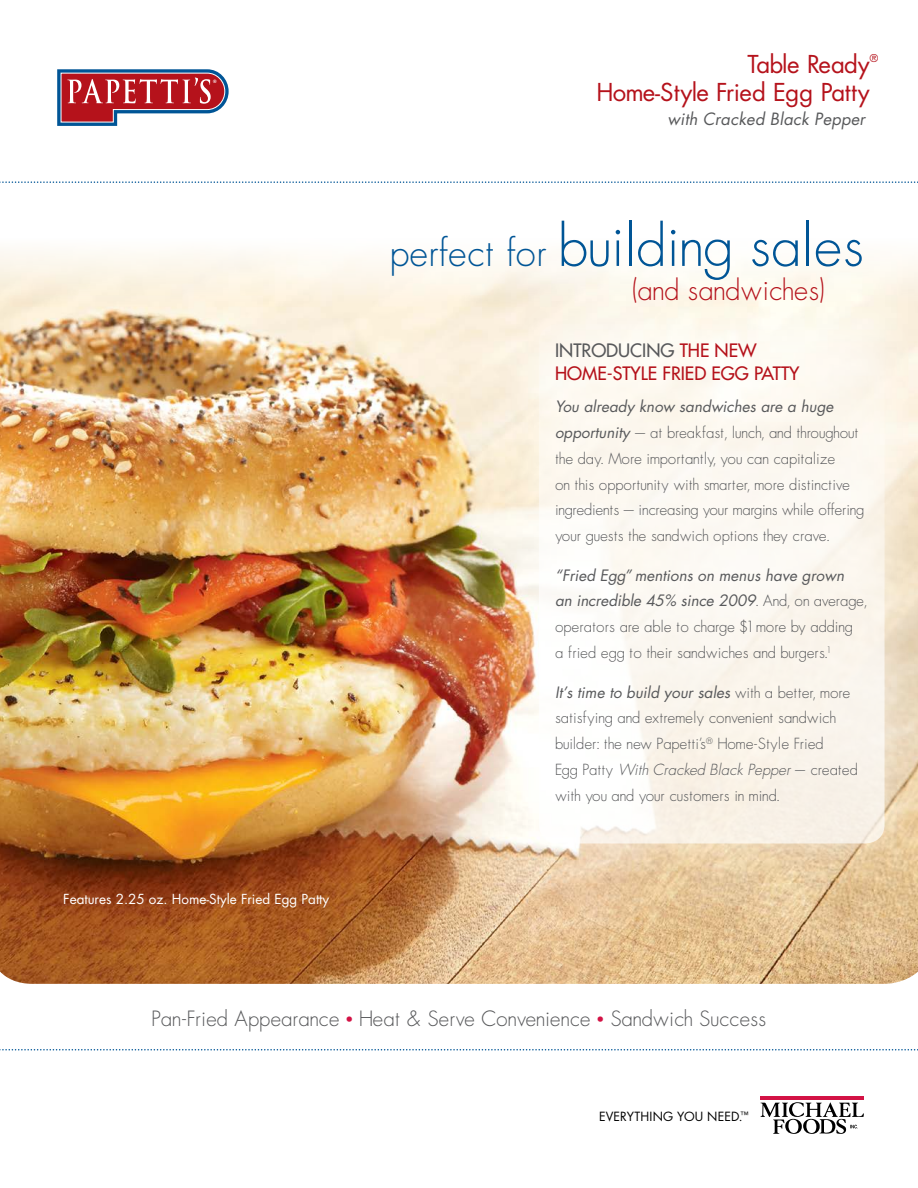
<style>
.page{position:relative;width:918px;height:1188px;background:#fff}
.page>*{position:absolute;margin:0;border:0;box-sizing:border-box;transform-origin:0 0}
.t1{font:300 56.25px "Futura";color:#005596}
.t2{font:300 28.2px "Futura";color:#b5121b}
.t3{font:24px "Futura";letter-spacing:-.02em;color:#b5121b}
.t4{font:24px "Futura";letter-spacing:-.04em;color:#b5121b}
.t5{font:300 21px "Futura";color:#58595b}
.t6{font:18px/22.5px "Futura";color:#b5121b}
.t7{font:italic 16.5px "Futura";letter-spacing:.01em;color:#58595b}
.t8{font:300 15.3px/25.8px "Futura";color:#58595b}
.t9{font:13.5px "Futura";color:#fff}
.t10{font:12.3px "Futura";letter-spacing:.015em;color:#000}
.t11{font:10.5px "Futura";color:#b5121b}
.t12{font:700 4.65px "Helvetica";color:#fff}
.s1{font-size:37.2px}
.s2{color:#58595b}
.s3{font-weight:400;font-style:italic}
.s4{font-style:italic}
.s5{color:#d31245}
</style>
<div class="page">
<img style="left:0;top:304px;width:918px;height:680px">
<div style="left:0;top:182px;width:918px;height:122px;background:linear-gradient(to bottom,#fff,#fcf3e3)"></div>
<svg style="left:57px;top:69px;width:172px;height:57px"></svg>
<hr style="left:761px;top:1096px;width:103px;height:4px;background:#d31245">
<svg style="left:761px;top:1102px;width:103px;height:32px"></svg>
<div style="left:495px;top:280px;width:423px;height:608px;background:#fff;opacity:.75"></div>
<div style="left:539px;top:324px;width:346px;height:519px;background:linear-gradient(to right,#fefbf7,#faf4ea);border-radius:19px"></div>
<svg style="left:0;top:181px;width:918px;height:2px"></svg>
<svg style="left:0;top:1049px;width:918px;height:2px"></svg>
<p class="t12" style="left:213px;top:77px;width:5px">®</p>
<p class="t9" style="left:63px;top:890px;width:268px">Features 2.25 oz. Home-Style Fried Egg Patty</p>
<h3 class="t4" style="left:748px;top:47px;width:124px">Table Ready</h3>
<p class="t11" style="left:870px;top:51px;width:10px">®</p>
<h3 class="t3" style="left:597px;top:76px;width:275px">Home-Style Fried Egg Patty</h3>
<p class="t7" style="left:668px;top:108px;width:199px">with Cracked Black Pepper</p>
<h1 class="t1" style="left:390px;top:209px;width:476px"><span class="s1">perfect for</span> building sales</h1>
<h2 class="t2" style="left:632px;top:271px;width:194px">(and sandwiches)</h2>
<p class="t6" style="left:555px;top:339px;width:246px"><span class="s2">INTRODUCING</span> THE NEW<br>HOME-STYLE FRIED EGG PATTY</p>
<p class="t8" style="left:555px;top:394px;width:311px"><span class="s3">You already know sandwiches are a huge opportunity</span> – at breakfast, lunch, and throughout the day. More importantly, you can capitalize<br>on this opportunity with smarter, more distinctive ingredients – increasing your margins while offering your guests the sandwich options they crave.</p>
<p class="t8" style="left:555px;top:562px;width:313px"><span class="s3">“Fried Egg” mentions on menus have grown<br>an incredible 45% since 2009</span>. And, on average, operators are able to charge $1 more by adding<br>a fried egg to their sandwiches and burgers.<sup>1</sup></p>
<p class="t8" style="left:555px;top:679px;width:304px"><span class="s3">It’s time to build your sales</span> with a better, more satisfying and extremely convenient sandwich builder: the new Papetti’s<sup>®</sup> Home-Style Fried<br>Eg g Pa t t y <span class="s4">With Cracked Black Pepper</span>– c re a t e d with you and your customers in mind.</p>
<h3 class="t5" style="left:152px;top:1005px;width:616px">Pan-Fried Appearance <span class="s5">•</span> Heat &amp; Serve Convenience <span class="s5">•</span> Sandwich Success</h3>
<p class="t10" style="left:599px;top:1108px;width:151px">EVERYTHING YOU NEED.<sup>™</sup></p>
</div>
